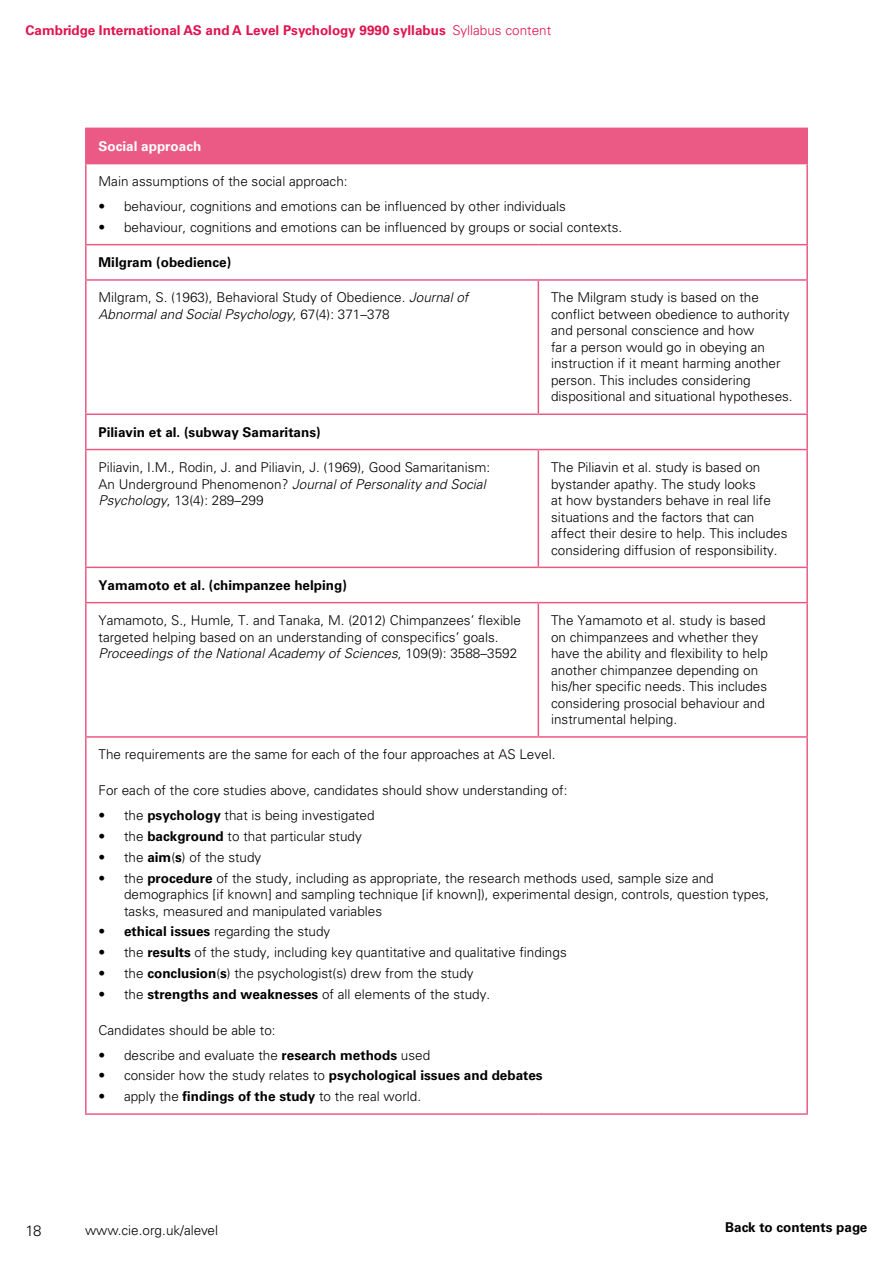
<style>
.page{position:relative;width:893px;height:1263px;background:#fff}
.page>*{position:absolute;margin:0;border:0;box-sizing:border-box;transform-origin:0 0}
.t1{font:300 15px "Univers LT Std";color:#000}
.t2{font:300 13.5px/16.5px "Univers LT Std";color:#000}
.t3{font:700 13.5px "Univers LT Std";color:#000}
.t4{font:700 13.5px "Univers LT Std";color:#e1134f}
.t5{font:700 13.5px "Univers LT Std";color:#fff}
.s1{font-weight:300}
.s2{font-style:italic}
.s3{font-weight:700}
</style>
<div class="page">
<div style="left:86px;top:128px;width:721px;height:36px;background:#ea5a84"></div>
<hr style="left:538px;top:281px;width:1px;height:132px;background:#ea5a84">
<hr style="left:538px;top:450px;width:1px;height:117px;background:#ea5a84">
<hr style="left:538px;top:603px;width:1px;height:133px;background:#ea5a84">
<hr style="left:85px;top:281px;width:2px;height:132px;background:#ea5a84">
<hr style="left:806px;top:281px;width:2px;height:132px;background:#ea5a84">
<hr style="left:85px;top:450px;width:2px;height:117px;background:#ea5a84">
<hr style="left:806px;top:450px;width:2px;height:117px;background:#ea5a84">
<hr style="left:85px;top:603px;width:2px;height:133px;background:#ea5a84">
<hr style="left:806px;top:603px;width:2px;height:133px;background:#ea5a84">
<hr style="left:85px;top:128px;width:453px;height:1px;background:#ea5a84">
<hr style="left:85px;top:129px;width:2px;height:34px;background:#ea5a84">
<hr style="left:538px;top:128px;width:270px;height:1px;background:#ea5a84">
<hr style="left:806px;top:129px;width:2px;height:34px;background:#ea5a84">
<hr style="left:85px;top:163px;width:453px;height:1px;background:#ea5a84">
<hr style="left:85px;top:164px;width:2px;height:80px;background:#ea5a84">
<hr style="left:538px;top:163px;width:270px;height:1px;background:#ea5a84">
<hr style="left:806px;top:164px;width:2px;height:80px;background:#ea5a84">
<hr style="left:85px;top:244px;width:453px;height:1px;background:#ea5a84">
<hr style="left:85px;top:245px;width:2px;height:34px;background:#ea5a84">
<hr style="left:538px;top:244px;width:270px;height:1px;background:#ea5a84">
<hr style="left:806px;top:245px;width:2px;height:34px;background:#ea5a84">
<hr style="left:85px;top:279px;width:453px;height:2px;background:#ea5a84">
<hr style="left:538px;top:279px;width:270px;height:2px;background:#ea5a84">
<hr style="left:85px;top:413px;width:453px;height:2px;background:#ea5a84">
<hr style="left:85px;top:415px;width:2px;height:34px;background:#ea5a84">
<hr style="left:538px;top:413px;width:270px;height:2px;background:#ea5a84">
<hr style="left:806px;top:415px;width:2px;height:34px;background:#ea5a84">
<hr style="left:85px;top:449px;width:453px;height:1px;background:#ea5a84">
<hr style="left:538px;top:449px;width:270px;height:1px;background:#ea5a84">
<hr style="left:85px;top:567px;width:453px;height:1px;background:#ea5a84">
<hr style="left:85px;top:568px;width:2px;height:34px;background:#ea5a84">
<hr style="left:538px;top:567px;width:270px;height:1px;background:#ea5a84">
<hr style="left:806px;top:568px;width:2px;height:34px;background:#ea5a84">
<hr style="left:85px;top:602px;width:453px;height:1px;background:#ea5a84">
<hr style="left:538px;top:602px;width:270px;height:1px;background:#ea5a84">
<hr style="left:85px;top:736px;width:453px;height:2px;background:#ea5a84">
<hr style="left:85px;top:738px;width:2px;height:375px;background:#ea5a84">
<hr style="left:538px;top:736px;width:270px;height:2px;background:#ea5a84">
<hr style="left:806px;top:738px;width:2px;height:375px;background:#ea5a84">
<hr style="left:85px;top:1113px;width:453px;height:2px;background:#ea5a84">
<hr style="left:538px;top:1113px;width:270px;height:2px;background:#ea5a84">
<p class="t4" style="left:26px;top:23px;width:527px">Cambridge International AS and A Level Psychology 9990 syllabus <span class="s1">Syllabus content</span></p>
<p class="t5" style="left:99px;top:138px;width:104px">Social approach</p>
<p class="t2" style="left:99px;top:173px;width:251px">Main assumptions of the social approach:</p>
<p class="t2" style="left:99px;top:198px;width:469px">• behaviour, cognitions and emotions can be influenced by other individuals</p>
<p class="t2" style="left:99px;top:219px;width:525px">• behaviour, cognitions and emotions can be influenced by groups or social contexts.</p>
<p class="t3" style="left:99px;top:255px;width:134px">Milgram (obedience)</p>
<p class="t2" style="left:99px;top:289px;width:371px">Milgram, S. (1963), Behavioral Study of Obedience. <span class="s2">Journal of<br>Abnormal and Social Psychology</span>, 67(4): 371–378</p>
<p class="t2" style="left:551px;top:289px;width:243px">The Milgram study is based on the conflict between obedience to authority and personal conscience and how<br>far a person would go in obeying an instruction if it meant harming another person. This includes considering dispositional and situational hypotheses.</p>
<p class="t3" style="left:99px;top:424px;width:224px">Piliavin et al. (subway Samaritans)</p>
<p class="t2" style="left:99px;top:459px;width:393px">Piliavin, I.M., Rodin, J. and Piliavin, J. (1969), Good Samaritanism:<br>An Underground Phenomenon? <span class="s2">Journal of Personality and Social<br>Psychology</span>, 13(4): 289–299</p>
<p class="t2" style="left:551px;top:459px;width:238px">The Piliavin et al. study is based on bystander apathy. The study looks<br>at how bystanders behave in real life situations and the factors that can affect their desire to help. This includes considering diffusion of responsibility.</p>
<p class="t3" style="left:99px;top:577px;width:250px">Yamamoto et al. (chimpanzee helping)</p>
<p class="t2" style="left:99px;top:612px;width:424px">Yamamoto, S., Humle, T. and Tanaka, M. (2012) Chimpanzees’ flexible targeted helping based on an understanding of conspecifics’ goals.<br><span class="s2">Proceedings of the National Academy of Sciences</span>, 109(9): 3588–3592</p>
<p class="t2" style="left:551px;top:612px;width:218px">The Yamamoto et al. study is based on chimpanzees and whether they have the ability and flexibility to help another chimpanzee depending on his/her specific needs. This includes considering prosocial behaviour and instrumental helping.</p>
<p class="t2" style="left:99px;top:746px;width:458px">The requirements are the same for each of the four approaches at AS Level.</p>
<p class="t2" style="left:99px;top:782px;width:470px">For each of the core studies above, candidates should show understanding of:</p>
<p class="t2" style="left:99px;top:807px;width:278px">• the <span class="s3">psychology</span> that is being investigated</p>
<p class="t2" style="left:99px;top:828px;width:265px">• the <span class="s3">background</span> to that particular study</p>
<p class="t2" style="left:99px;top:849px;width:164px">• the <span class="s3">aim</span>(<span class="s3">s</span>) of the study</p>
<p class="t2" style="left:124px;top:870px;width:647px;text-indent:-26px">• the <span class="s3">procedure</span> of the study, including as appropriate, the research methods used, sample size and demographics [if known] and sampling technique [if known]), experimental design, controls, question types, tasks, measured and manipulated variables</p>
<p class="t2" style="left:99px;top:923px;width:233px">• <span class="s3">ethical issues</span> regarding the study</p>
<p class="t2" style="left:99px;top:944px;width:470px">• the <span class="s3">results</span> of the study, including key quantitative and qualitative findings</p>
<p class="t2" style="left:99px;top:965px;width:377px">• the <span class="s3">conclusion</span>(<span class="s3">s</span>) the psychologist(s) drew from the study</p>
<p class="t2" style="left:99px;top:986px;width:393px">• the <span class="s3">strengths and weaknesses</span> of all elements of the study.</p>
<p class="t2" style="left:99px;top:1022px;width:179px">Candidates should be able to:</p>
<p class="t2" style="left:99px;top:1047px;width:333px">• describe and evaluate the <span class="s3">research methods</span> used</p>
<p class="t2" style="left:99px;top:1067px;width:446px">• consider how the study relates to <span class="s3">psychological issues and debates</span></p>
<p class="t2" style="left:99px;top:1088px;width:324px">• apply the <span class="s3">findings of the study</span> to the real world.</p>
<p class="t1" style="left:26px;top:1221px;width:18px">18</p>
<p class="t2" style="left:85px;top:1221px;width:134px">www.cie.org.uk/alevel</p>
<p class="t3" style="left:725px;top:1219px;width:144px">Back to contents page</p>
</div>
